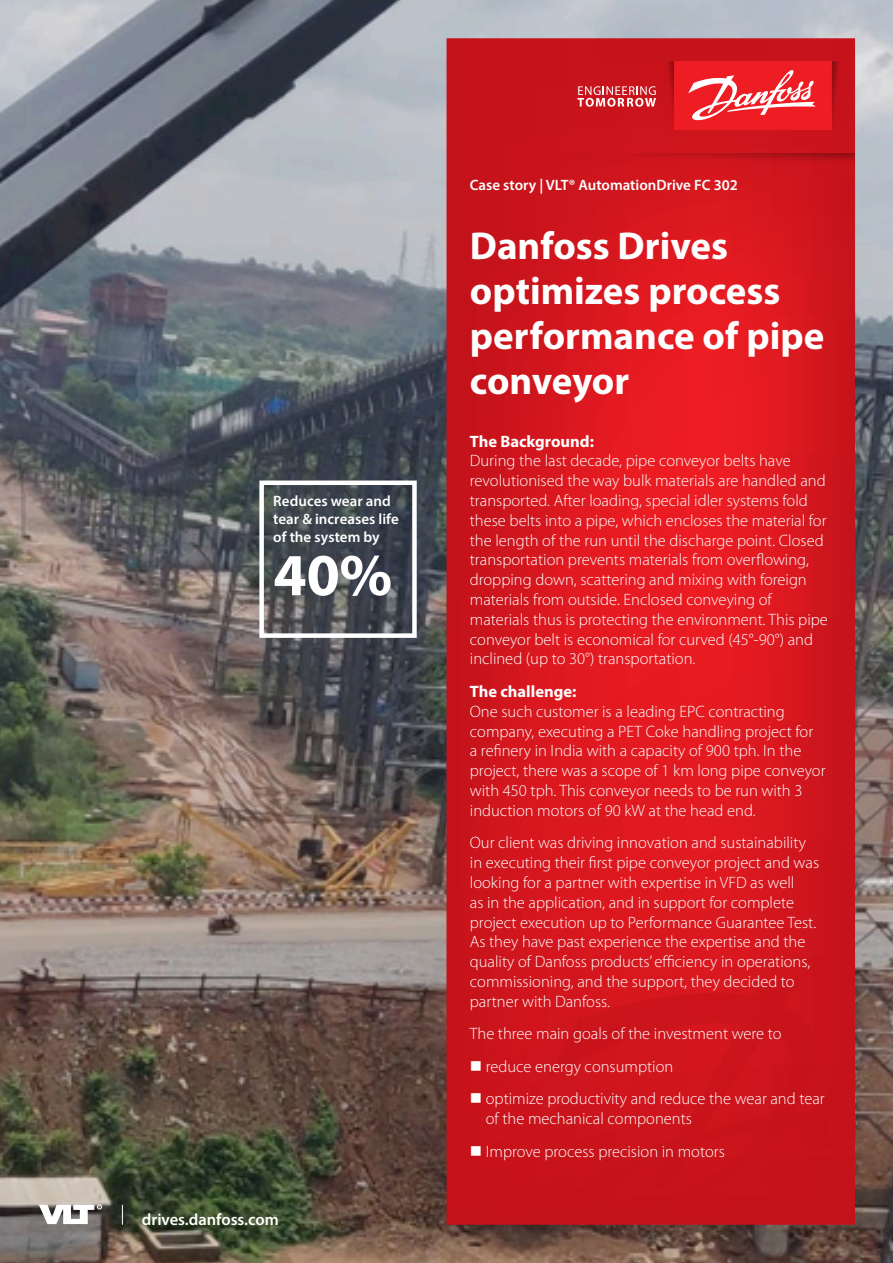
<style>
.page{position:relative;width:893px;height:1263px;background:#fff}
.page>*{position:absolute;margin:0;border:0;box-sizing:border-box;transform-origin:0 0}
.t1{font:700 60px "Myriad Pro";color:#fff}
.Front_page__Headline{font:700 39px/45px "Myriad Pro";color:#fff}
.t2{font:300 16.5px/19.8px "Myriad Pro";color:#fff}
.URL{font:600 16.5px "Myriad Pro";color:#fff}
.Front_page__Document{font:600 15px/18px "Myriad Pro";color:#fff}
.s1{font-weight:700}
</style>
<div class="page">
<img style="left:0;top:0;width:893px;height:1263px">
<svg style="left:446px;top:38px;width:409px;height:1187px;background:#d5161e"></svg>
<svg style="left:547px;top:972px;width:308px;height:253px;background:#ca131b"></svg>
<div style="left:259px;top:480px;width:158px;height:158px;border:4px solid #fff"></div>
<svg style="left:122px;top:1205px;width:1px;height:20px"></svg>
<svg style="left:39px;top:1205px;width:63px;height:19px"></svg>
<div style="left:674px;top:61px;width:158px;height:69px;background:#ee1d23"></div>
<svg style="left:688px;top:70px;width:128px;height:51px"></svg>
<svg style="left:555px;top:153px;width:300px;height:13px;background:#c4131b"></svg>
<svg style="left:832px;top:61px;width:12px;height:69px"></svg>
<svg style="left:577px;top:61px;width:97px;height:69px;background:#cc272e"></svg>
<p class="Front_page__Document" style="left:273px;top:491px;width:127px">Reduces wear and tear &amp; increases life of the system by</p>
<p class="t1" style="left:273px;top:536px;width:120px">40%</p>
<p class="URL" style="left:142px;top:1209px;width:138px">drives.danfoss.com</p>
<p class="Front_page__Document" style="left:470px;top:175px;width:269px">Case story | VLT® AutomationDrive FC 302</p>
<p class="Front_page__Headline" style="left:470px;top:222px;width:356px">Danfoss Drives optimizes process performance of pipe conveyor</p>
<p class="t2" style="left:470px;top:431px;width:360px"><span class="s1">The Background:<br></span>During the last decade, pipe conveyor belts have revolutionised the way bulk materials are handled and transported. After loading, special idler systems fold these belts into a pipe, which encloses the material for the length of the run until the discharge point. Closed transportation prevents materials from overflowing, dropping down, scattering and mixing with foreign materials from outside. Enclosed conveying of materials thus is protecting the environment. This pipe conveyor belt is economical for curved (45°-90°) and inclined (up to 30°) transportation.</p>
<p class="t2" style="left:470px;top:681px;width:357px"><span class="s1">The challenge:<br></span>One such customer is a leading EPC contracting company, executing a PET Coke handling project for<br>a refinery in India with a capacity of 900 tph. In the project, there was a scope of 1 km long pipe conveyor with 450 tph. This conveyor needs to be run with 3 induction motors of 90 kW at the head end.</p>
<p class="t2" style="left:470px;top:833px;width:351px">Our client was driving innovation and sustainability in executing their first pipe conveyor project and was looking for a partner with expertise in VFD as well<br>as in the application, and in support for complete project execution up to Performance Guarantee Test.<br>As they have past experience the expertise and the quality of Danfoss products’ efficiency in operations, commissioning, and the support, they decided to partner with Danfoss.</p>
<p class="t2" style="left:470px;top:1024px;width:313px">The three main goals of the investment were to</p>
<p class="t2" style="left:470px;top:1056px;width:205px">■ reduce energy consumption</p>
<p class="t2" style="left:486px;top:1089px;width:340px;text-indent:-16px">■ optimize productivity and reduce the wear and tear of the mechanical components</p>
<p class="t2" style="left:470px;top:1141px;width:256px">■ Improve process precision in motors</p>
</div>
